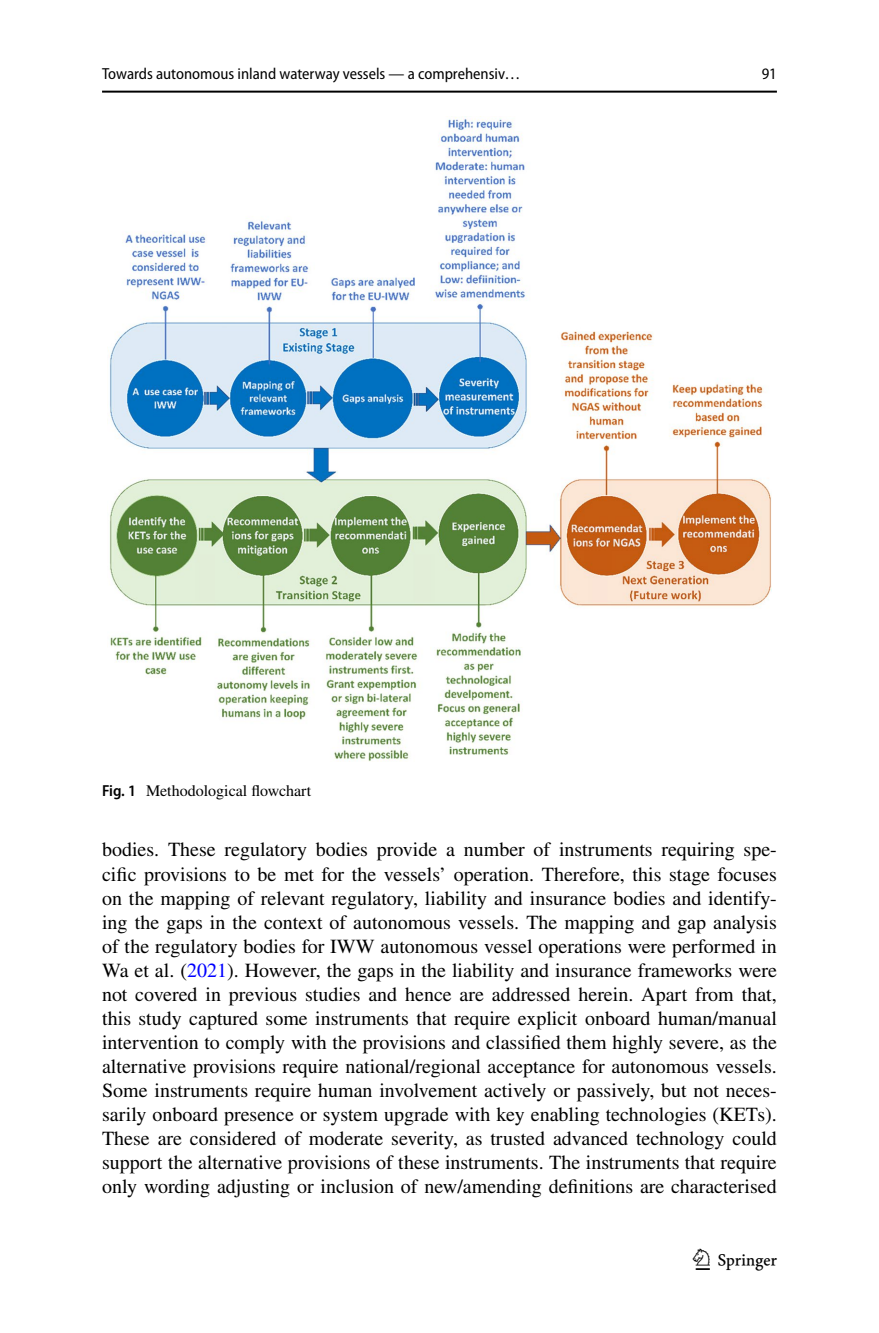
<style>
.page{position:relative;width:879px;height:1333px;background:#fff}
.page>*{position:absolute;margin:0;border:0;box-sizing:border-box;transform-origin:0 0}
.t1{font:30px "Springnew Regular 3";color:#000}
.t2{font:20px/24px "STIX";color:#000;text-align:justify}
.t3{font:16px "Myriad Pro Semi Cn 3";color:#000}
.t4{font:16px "STIX";color:#000}
.t5{font:semi-condensed 16px "Myriad Pro";color:#000}
.s1{font-family:"Myriad Pro";font-weight:600;font-stretch:semi-condensed}
.s2{color:#00f}
</style>
<div class="page">
<hr style="left:102px;top:91px;width:675px;height:2px;background:#000">
<img style="left:109px;top:116px;width:662px;height:645px">
<p class="t3" style="left:102px;top:65px;width:420px">Towards autonomous inland waterway vessels — a comprehensiv…</p>
<p class="t5" style="left:761px;top:65px;width:17px">91</p>
<p class="t4" style="left:102px;top:779px;width:211px"><span class="s1">Fig. 1</span> Methodological flowchart</p>
<p class="t2" style="left:102px;top:839px;width:676px">bodies. These regulatory bodies provide a number of instruments requiring spe&shy;cific provisions to be met for the vessels’ operation. Therefore, this stage focuses on the mapping of relevant regulatory, liability and insurance bodies and identify&shy;ing the gaps in the context of autonomous vessels. The mapping and gap analysis of the regulatory bodies for IWW autonomous vessel operations were performed in Wa et al. (<span class="s2">2021</span>). However, the gaps in the liability and insurance frameworks were not covered in previous studies and hence are addressed herein. Apart from that, this study captured some instruments that require explicit onboard human/manual intervention to comply with the provisions and classified them highly severe, as the alternative provisions require national/regional acceptance for autonomous vessels.<br>Some instruments require human involvement actively or passively, but not neces&shy;sarily onboard presence or system upgrade with key enabling technologies (KETs).<br>These are considered of moderate severity, as trusted advanced technology could support the alternative provisions of these instruments. The instruments that require only wording adjusting or inclusion of new/amending definitions are characterised</p>
<h1 class="t1" style="left:696px;top:1248px;width:83px">1 3</h1>
</div>
